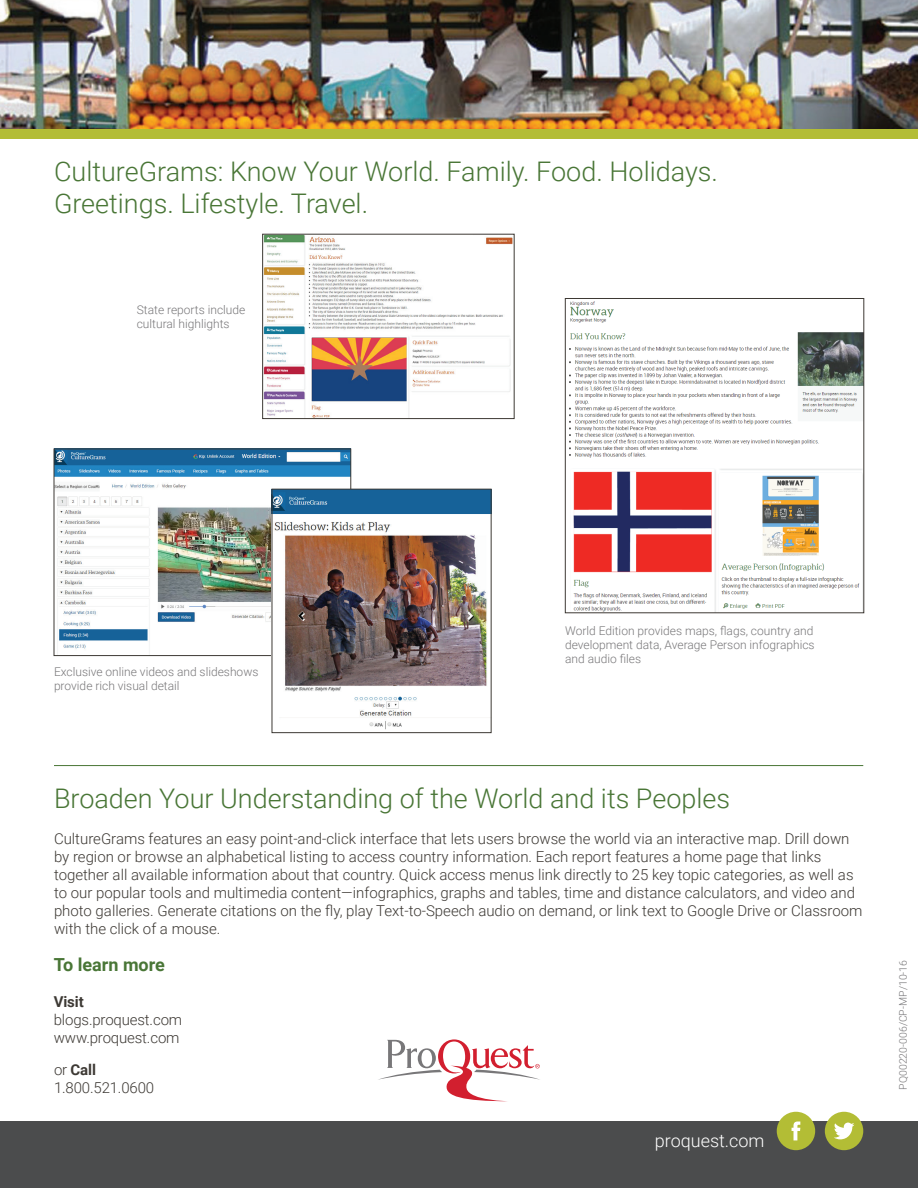
<style>
.page{position:relative;width:918px;height:1188px;background:#fff}
.page>*{position:absolute;margin:0;border:0;box-sizing:border-box;transform-origin:0 0}
.t1{font:300 27px/32.4px "Roboto";color:#497636}
.t2{font:300 18px "Roboto";color:#fff}
.t3{font:700 18px "Roboto";color:#497636}
.t4{font:300 15px/18px "Roboto";color:#3d3934}
.t5{font:700 15px "Roboto";letter-spacing:-.01em;color:#3d3934}
.t6{font:300 12px/14.4px "Roboto";color:#787779}
.code_number{font:300 10.5px "Roboto";color:#787779}
.s1{font-weight:300}
</style>
<div class="page">
<div style="left:0;top:1121px;width:918px;height:67px;background:#4b4c4d"></div>
<div style="left:777px;top:1112px;width:38px;height:38px;background:#b3bd35;border-radius:50%"></div>
<svg style="left:792px;top:1122px;width:8px;height:18px"></svg>
<div style="left:825px;top:1112px;width:38px;height:38px;background:#b3bd35;border-radius:50%"></div>
<svg style="left:834px;top:1123px;width:20px;height:16px"></svg>
<img style="left:264px;top:236px;width:248px;height:181px">
<div style="left:262px;top:234px;width:252px;height:185px;border:1px solid #3d3934"></div>
<img style="left:56px;top:451px;width:293px;height:203px">
<div style="left:54px;top:449px;width:297px;height:207px;border:1px solid #3d3934"></div>
<img style="left:274px;top:491px;width:215px;height:239px">
<div style="left:272px;top:489px;width:219px;height:244px;border:1px solid #3d3934"></div>
<img style="left:569px;top:301px;width:293px;height:310px">
<div style="left:565px;top:298px;width:299px;height:315px;border:1px solid #3d3934"></div>
<img style="left:0;top:0;width:918px;height:129px">
<hr style="left:54px;top:765px;width:809px;height:1px;background:#497636">
<div style="left:0;top:129px;width:918px;height:10px;background:#b3bd35"></div>
<svg style="left:378px;top:1039px;width:162px;height:62px"></svg>
<p class="t1" style="left:54px;top:154px;width:665px">CultureGrams: Know Your World. Family. Food. Holidays.<br>Greetings. Lifestyle. Travel.</p>
<p class="t6" style="left:137px;top:302px;width:110px">State reports include cultural highlights</p>
<p class="t6" style="left:54px;top:664px;width:206px">Exclusive online videos and slideshows provide rich visual detail</p>
<p class="t6" style="left:565px;top:623px;width:251px;text-align:justify">World Edition provides maps, flags, country and development data, Average Person infographics and audio files</p>
<p class="t1" style="left:54px;top:782px;width:678px">Broaden Your Understanding of the World and its Peoples</p>
<p class="t4" style="left:54px;top:830px;width:810px">CultureGrams features an easy point-and-click interface that lets users browse the world via an interactive map. Drill down by region or browse an alphabetical listing to access country information. Each report features a home page that links together all available information about that country. Quick access menus link directly to 25 key topic categories, as well as to our popular tools and multimedia content—infographics, graphs and tables, time and distance calculators, and video and photo galleries. Generate citations on the fly, play Text-to-Speech audio on demand, or link text to Google Drive or Classroom with the click of a mouse.</p>
<p class="t3" style="left:54px;top:951px;width:113px">To learn more</p>
<p class="t5" style="left:54px;top:991px;width:31px">Visit</p>
<p class="t4" style="left:54px;top:1010px;width:130px">blogs.proquest.com</p>
<p class="t4" style="left:54px;top:1028px;width:127px">www.proquest.com</p>
<p class="t5" style="left:54px;top:1060px;width:43px"><span class="s1">or</span> Call</p>
<p class="t4" style="left:54px;top:1079px;width:102px">1.800.521.0600</p>
<p class="t2" style="left:655px;top:1128px;width:111px">proquest.com</p>
<p class="code_number" style="left:896px;top:1090px;width:131px;rotate:-90deg">PQ00220-006/CP-MP/10-16</p>
</div>
